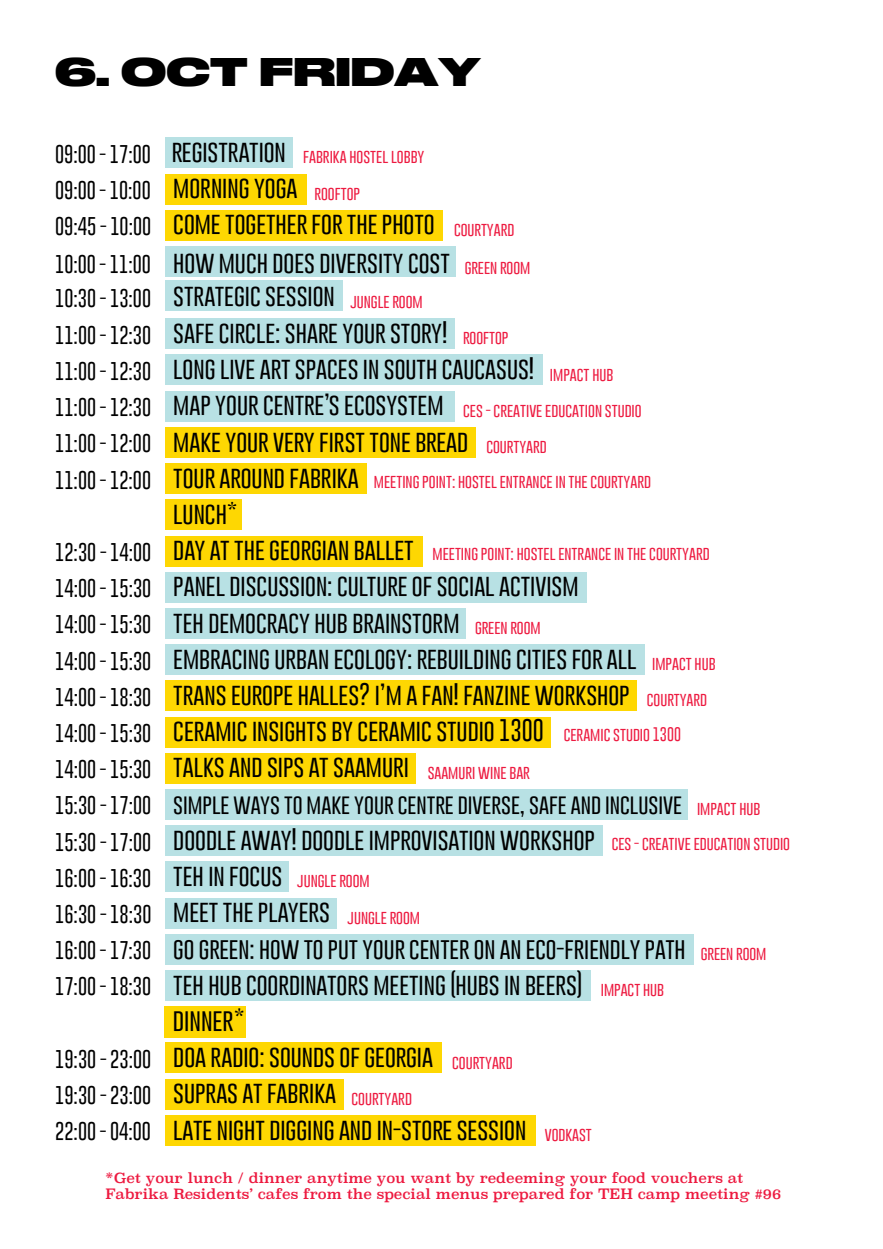
<style>
.page{position:relative;width:883px;height:1249px;background:#fff}
.page>*{position:absolute;margin:0;border:0;box-sizing:border-box;transform-origin:0 0}
.t1{font:37.3px "Druk Wide Cy TT Heavy";color:#000}
.t2{font:100 23.3px "Gobold";color:#000}
.t3{font:100 22.7px/36.2px "Gobold";color:#000}
.t4{font:100 22.2px "Gobold";color:#000}
.t5{font:100 20.7px "Gobold";color:#000}
.t6{font:100 18.7px "Gobold";color:#000}
.t7{font:100 14.3px "Gobold";color:#ed1a40}
.t8{font:14px/16.8px "Superclarendon";color:#ed1a40}
.s1{font-size:18.7px;color:#000}
.s2{font-size:22.7px;color:#000}
.s3{font-size:22.7px}
.s4{font-size:14.3px;color:#ed1a40}
.s5{font-size:18.7px}
</style>
<div class="page">
<div style="left:165px;top:390px;width:290px;height:31px;background:#b8e1e4"></div>
<div style="left:165px;top:463px;width:201px;height:31px;background:#fed702"></div>
<div style="left:165px;top:137px;width:128px;height:31px;background:#b8e1e4"></div>
<div style="left:165px;top:173px;width:142px;height:31px;background:#fed702"></div>
<div style="left:165px;top:210px;width:278px;height:30px;background:#fed702"></div>
<div style="left:165px;top:280px;width:177px;height:31px;background:#b8e1e4"></div>
<div style="left:165px;top:354px;width:377px;height:31px;background:#b8e1e4"></div>
<div style="left:165px;top:427px;width:311px;height:30px;background:#fed702"></div>
<div style="left:165px;top:499px;width:76px;height:31px;background:#fed702"></div>
<div style="left:165px;top:608px;width:300px;height:30px;background:#b8e1e4"></div>
<div style="left:165px;top:644px;width:479px;height:31px;background:#b8e1e4"></div>
<div style="left:165px;top:680px;width:471px;height:31px;background:#fed702"></div>
<div style="left:165px;top:716px;width:386px;height:31px;background:#fed702"></div>
<div style="left:165px;top:752px;width:251px;height:31px;background:#fed702"></div>
<div style="left:165px;top:788px;width:522px;height:31px;background:#b8e1e4"></div>
<div style="left:165px;top:825px;width:437px;height:30px;background:#b8e1e4"></div>
<div style="left:165px;top:861px;width:124px;height:31px;background:#b8e1e4"></div>
<div style="left:165px;top:933px;width:528px;height:31px;background:#b8e1e4"></div>
<div style="left:165px;top:969px;width:425px;height:31px;background:#b8e1e4"></div>
<div style="left:165px;top:1042px;width:276px;height:31px;background:#fed702"></div>
<div style="left:165px;top:1078px;width:178px;height:31px;background:#fed702"></div>
<div style="left:165px;top:1114px;width:370px;height:31px;background:#fed702"></div>
<div style="left:165px;top:246px;width:290px;height:31px;background:#b8e1e4"></div>
<div style="left:165px;top:318px;width:290px;height:31px;background:#b8e1e4"></div>
<div style="left:165px;top:571px;width:422px;height:31px;background:#b8e1e4"></div>
<div style="left:165px;top:535px;width:257px;height:31px;background:#fed702"></div>
<div style="left:165px;top:897px;width:172px;height:31px;background:#b8e1e4"></div>
<div style="left:164px;top:1005px;width:82px;height:32px;background:#fed702"></div>
<h1 class="t1" style="left:55px;top:41px;width:427px">6. OCT FRIDAY</h1>
<p class="t7" style="left:55px;top:147px;width:371px"><span class="s1">09:00 - 17:00</span> <span class="s2">REGISTRATION</span> FABRIKA HOSTEL LOBBY</p>
<p class="t6" style="left:55px;top:178px;width:306px">09:00 - 10:00 <span class="s3">MORNING YOGA</span> <span class="s4">ROOFTOP</span></p>
<p class="t3" style="left:55px;top:205px;width:461px"><span class="s5">09:45 - 10:00</span> COME TOGETHER FOR THE PHOTO <span class="s4">COURTYARD</span></p>
<p class="t3" style="left:55px;top:243px;width:477px"><span class="s5">10:00 - 11:00</span> HOW MUCH DOES DIVERSITY COST <span class="s4">GREEN ROOM</span></p>
<p class="t3" style="left:55px;top:277px;width:369px"><span class="s5">10:30 - 13:00</span> STRATEGIC SESSION <span class="s4">JUNGLE ROOM</span></p>
<p class="t3" style="left:55px;top:314px;width:455px"><span class="s5">11:00 - 12:30</span> SAFE CIRCLE: SHARE YOUR STORY! <span class="s4">ROOFTOP</span></p>
<p class="t3" style="left:55px;top:350px;width:559px"><span class="s5">11:00 - 12:30</span> LONG LIVE ART SPACES IN SOUTH CAUCASUS! <span class="s4">IMPACT HUB</span></p>
<p class="t7" style="left:55px;top:400px;width:588px"><span class="s1">11:00 - 12:30</span> <span class="s2">MAP YOUR CENTRE’S ECOSYSTEM</span> CES - CREATIVE EDUCATION STUDIO</p>
<p class="t3" style="left:55px;top:422px;width:493px"><span class="s5">11:00 - 12:00</span> MAKE YOUR VERY FIRST TONE BREAD <span class="s4">COURTYARD</span></p>
<p class="t7" style="left:374px;top:471px;width:279px">MEETING POINT: HOSTEL ENTRANCE IN THE COURTYARD</p>
<p class="t3" style="left:55px;top:458px;width:305px"><span class="s5">11:00 - 12:00</span> TOUR AROUND FABRIKA</p>
<p class="t3" style="left:173px;top:495px;width:66px">LUNCH*</p>
<p class="t3" style="left:55px;top:531px;width:360px"><span class="s5">12:30 - 14:00</span> DAY AT THE GEORGIAN BALLET</p>
<p class="t7" style="left:432px;top:544px;width:279px">MEETING POINT: HOSTEL ENTRANCE IN THE COURTYARD</p>
<p class="t3" style="left:55px;top:567px;width:525px"><span class="s5">14:00 - 15:30</span> PANEL DISCUSSION: CULTURE OF SOCIAL ACTIVISM</p>
<p class="t3" style="left:55px;top:603px;width:662px"><span class="s5">14:00 - 15:30</span> TEH DEMOCRACY HUB BRAINSTORM <span class="s4">GREEN ROOM<br></span><span class="s5">14:00 - 15:30</span> EMBRACING URBAN ECOLOGY: REBUILDING CITIES FOR ALL <span class="s4">IMPACT HUB </span><span class="s5">14:00 - 18:30</span> TRANS EUROPE HALLES? I’M A FAN! FANZINE WORKSHOP <span class="s4">COURTYARD </span><span class="s5">14:00 - 15:30</span> CERAMIC INSIGHTS BY CERAMIC STUDIO 1300<br><span class="s5">14:00 - 15:30</span> TALKS AND SIPS AT SAAMURI <span class="s4">SAAMURI WINE BAR</span></p>
<p class="t5" style="left:55px;top:790px;width:706px"><span class="s5">15:30 - 17:00</span> SIMPLE WAYS TO MAKE YOUR CENTRE DIVERSE, SAFE AND INCLUSIVE <span class="s4">IMPACT HUB</span></p>
<p class="t3" style="left:55px;top:820px;width:541px"><span class="s5">15:30 - 17:00</span> DOODLE AWAY! DOODLE IMPROVISATION WORKSHOP</p>
<p class="t6" style="left:55px;top:865px;width:316px">16:00 - 16:30 <span class="s3">TEH IN FOCUS</span> <span class="s4">JUNGLE ROOM</span></p>
<p class="t7" style="left:564px;top:725px;width:119px">CERAMIC STUDIO 1300</p>
<p class="t7" style="left:611px;top:833px;width:180px">CES - CREATIVE EDUCATION STUDIO</p>
<p class="t3" style="left:55px;top:893px;width:366px"><span class="s5">16:30 - 18:30</span> MEET THE PLAYERS <span class="s4">JUNGLE ROOM</span></p>
<p class="t4" style="left:55px;top:933px;width:713px"><span class="s5">16:00 - 17:30</span> GO GREEN: HOW TO PUT YOUR CENTER ON AN ECO-FRIENDLY PATH <span class="s4">GREEN ROOM</span></p>
<p class="t3" style="left:55px;top:965px;width:610px"><span class="s5">17:00 - 18:30</span> TEH HUB COORDINATORS MEETING (HUBS IN BEERS) <span class="s4">IMPACT HUB</span></p>
<p class="t3" style="left:184px;top:1001px;width:7px">I</p>
<p class="t3" style="left:55px;top:1037px;width:459px"><span class="s5">19:30 - 23:00</span> DOA RADIO: SOUNDS OF GEORGIA <span class="s4">COURTYARD</span></p>
<p class="t3" style="left:55px;top:1074px;width:358px"><span class="s5">19:30 - 23:00</span> SUPRAS AT FABRIKA <span class="s4">COURTYARD</span></p>
<p class="t3" style="left:55px;top:1110px;width:538px"><span class="s5">22:00 - 04:00</span> LATE NIGHT DIGGING AND IN-STORE SESSION <span class="s4">VODKAST</span></p>
<p class="t2" style="left:173px;top:1004px;width:73px">DINNER*</p>
<p class="t8" style="left:105px;top:1169px;width:677px">*Get your lunch / dinner anytime you want by redeeming your food vouchers at<br>Fabrika Residents’ cafes from the special menus prepared for TEH camp meeting #96</p>
</div>
